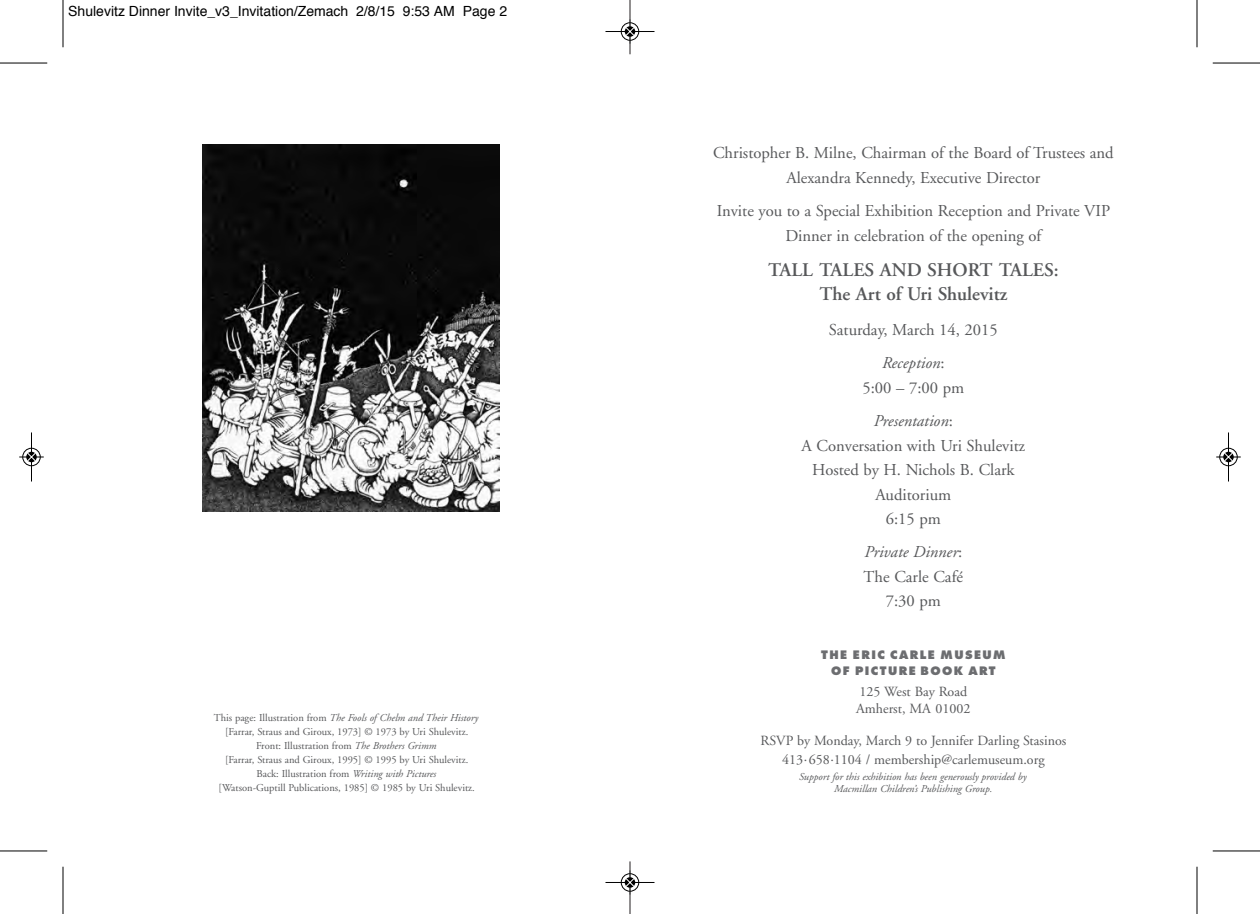
<style>
.page{position:relative;width:1260px;height:914px;background:#fff}
.page>*{position:absolute;margin:0;border:0;box-sizing:border-box;transform-origin:0 0}
.t1{font:600 19.25px/24.5px "Adobe Garamond";color:#57585a;text-align:center}
.t2{font:16.62px/24.5px "Adobe Garamond";color:#57585a;text-align:center}
.t3{font:14px/17.5px "Adobe Garamond";color:#57585a}
.t4{font:14px "Helvetica";color:#000}
.t5{font:800 11.38px/15.8px "Futura";letter-spacing:.125em;color:#6c6d70;text-align:center}
.t6{font:10.5px/14px "Adobe Garamond";color:#57585a;text-align:center}
.t7{font:italic 10.5px/12.2px "Adobe Garamond";color:#57585a;text-align:center}
.s1{font-style:italic}
</style>
<div class="page">
<hr style="left:630px;top:0;width:1px;height:54px;background:#231f20">
<hr style="left:630px;top:861px;width:1px;height:53px;background:#231f20">
<img style="left:202px;top:144px;width:298px;height:367px">
<hr style="left:63px;top:0;width:1px;height:47px;background:#000">
<hr style="left:0;top:63px;width:47px;height:1px;background:#000">
<hr style="left:1197px;top:0;width:1px;height:47px;background:#000">
<hr style="left:1213px;top:63px;width:47px;height:1px;background:#000">
<hr style="left:63px;top:866px;width:1px;height:48px;background:#000">
<hr style="left:0;top:850px;width:47px;height:1px;background:#000">
<hr style="left:1197px;top:866px;width:1px;height:48px;background:#000">
<hr style="left:1213px;top:850px;width:47px;height:1px;background:#000">
<div style="left:621px;top:22px;width:18px;height:19px;border:1px solid #fff;border-radius:50%"></div>
<svg style="left:624px;top:26px;width:12px;height:11px"></svg>
<hr style="left:606px;top:31px;width:48px;height:1px;background:#000">
<div style="left:621px;top:23px;width:18px;height:17px;border:1px solid #000;border-radius:50%"></div>
<svg style="left:626px;top:19px;width:8px;height:25px"></svg>
<hr style="left:606px;top:882px;width:48px;height:1px;background:#000">
<div style="left:621px;top:873px;width:18px;height:18px;border:1px solid #000;border-radius:50%"></div>
<svg style="left:626px;top:870px;width:8px;height:24px"></svg>
<div style="left:22px;top:447px;width:19px;height:19px;border:1px solid #fff;border-radius:50%"></div>
<hr style="left:31px;top:432px;width:1px;height:49px;background:#000">
<div style="left:23px;top:448px;width:17px;height:18px;border:1px solid #000;border-radius:50%"></div>
<svg style="left:19px;top:452px;width:25px;height:9px"></svg>
<div style="left:1219px;top:447px;width:19px;height:19px;border:1px solid #fff;border-radius:50%"></div>
<hr style="left:1228px;top:432px;width:1px;height:49px;background:#000">
<div style="left:1220px;top:448px;width:17px;height:18px;border:1px solid #000;border-radius:50%"></div>
<svg style="left:1216px;top:452px;width:25px;height:9px"></svg>
<p class="t4" style="left:68px;top:5px;width:440px">Shulevitz Dinner Invite_v3_Invitation/Zemach 2/8/15 9:53 AM Page 2</p>
<p class="t6" style="left:214px;top:711px;width:266px">This page: Illustration from <span class="s1">The Fools of Chelm and Their History </span>[Farrar, Straus and Giroux, 1973] © 1973 by Uri Shulevitz.<br>Front: Illustration from <span class="s1">The Brothers Grimm<br></span>[Farrar, Straus and Giroux, 1995] © 1995 by Uri Shulevitz.<br>Back: Illustration from <span class="s1">Writing with Pictures<br></span>[Watson-Guptill Publications, 1985] © 1985 by Uri Shulevitz.</p>
<p class="t2" style="left:713px;top:142px;width:402px">Christopher B. Milne, Chairman of the Board of Trustees and<br>Alexandra Kennedy, Executive Director</p>
<p class="t2" style="left:717px;top:200px;width:395px">Invite you to a Special Exhibition Reception and Private VIP<br>Dinner in celebration of the opening of</p>
<p class="t1" style="left:768px;top:259px;width:292px">TALL TALES AND SHORT TALES:<br>The Art of Uri Shulevitz</p>
<p class="t2" style="left:829px;top:314px;width:170px;line-height:33.2px">Saturday, March 14, 2015<br><span class="s1">Reception</span>:</p>
<p class="t2" style="left:863px;top:372px;width:103px;line-height:33.2px">5:00 – 7:00 pm<br><span class="s1">Presentation</span>:</p>
<p class="t2" style="left:802px;top:434px;width:225px">A Conversation with Uri Shulevitz<br>Hosted by H. Nichols B. Clark<br>Auditorium<br>6:15 pm</p>
<p class="t2" style="left:864px;top:541px;width:101px"><span class="s1">Private Dinner</span>:<br>The Carle Café<br>7:30 pm</p>
<p class="t5" style="left:821px;top:647px;width:186px">THE ERIC CARLE MUSEUM<br>OF PICTURE BOOK ART</p>
<p class="t3" style="left:856px;top:683px;width:116px">125 West Bay Road<br>Amherst, MA 01002</p>
<p class="t3" style="left:760px;top:732px;width:307px;line-height:19.2px;text-align:center">RSVP by Monday, March 9 to Jennifer Darling Stasinos<br>413.658.1104 / membership@carlemuseum.org</p>
<p class="t7" style="left:799px;top:771px;width:229px">Support for this exhibition has been generously provided by<br>Macmillan Children’s Publishing Group.</p>
</div>
